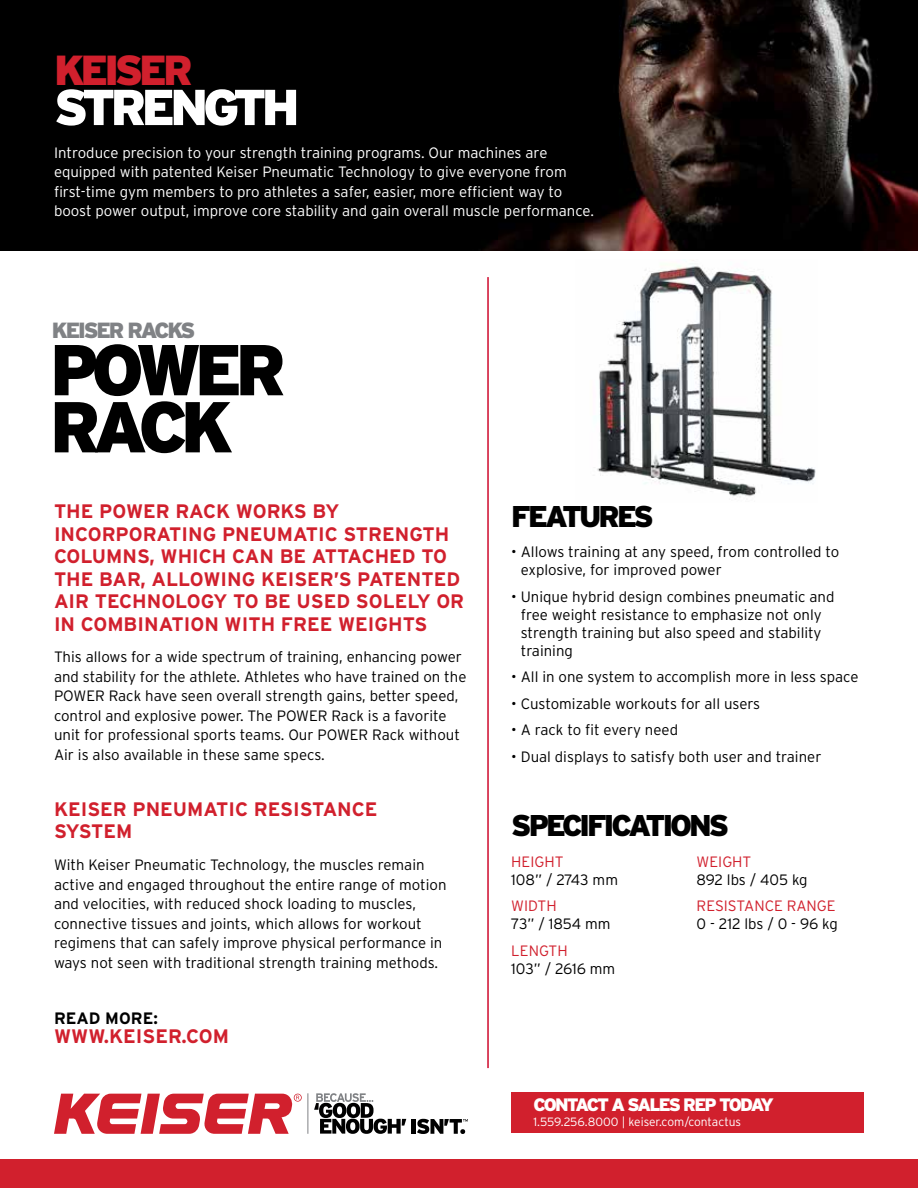
<style>
.page{position:relative;width:918px;height:1188px;background:#fff}
.page>*{position:absolute;margin:0;border:0;box-sizing:border-box;transform-origin:0 0}
.t1{font:900 71.85px/57.2px "Interstate";letter-spacing:-.1em;color:#000}
.t2{font:900 50.4px "Interstate";letter-spacing:-.1em;color:#fff}
.t3{font:900 42px "Interstate";letter-spacing:-.1em;color:#d1202d}
.t4{font:900 30px "Interstate";letter-spacing:-.1em;color:#000}
.t5{font:900 21.9px "Interstate";letter-spacing:-.1em;color:#808285}
.t6{font:700 19.5px/22.5px "Interstate";color:#d1202d}
.t7{font:900 18px "Interstate";letter-spacing:-.115em;color:#fff}
.t8{font:700 16.5px "Interstate";color:#000}
.t9{font:300 15px/19.5px "Interstate";color:#000}
.t10{font:300 15px/19.5px "Interstate";color:#fff}
.t11{font:300 15px "Interstate";color:#d1202d}
.t12{font:300 12px "Interstate";color:#fff}
</style>
<div class="page">
<img style="left:594px;top:260px;width:222px;height:237px">
<div style="left:0;top:0;width:918px;height:251px;background:#000"></div>
<img style="left:483px;top:0;width:435px;height:251px">
<hr style="left:487px;top:277px;width:2px;height:791px;background:#cf0a2c">
<div style="left:511px;top:1092px;width:353px;height:41px;background:#d1202d"></div>
<div style="left:0;top:1160px;width:918px;height:28px;background:#d1202d"></div>
<svg style="left:54px;top:1094px;width:248px;height:40px"></svg>
<svg style="left:314px;top:1093px;width:92px;height:41px"></svg>
<hr style="left:412px;top:1119px;width:4px;height:15px;background:#000">
<hr style="left:308px;top:1093px;width:1px;height:41px;background:#808285">
<svg style="left:417px;top:1119px;width:51px;height:15px"></svg>
<h3 class="t3" style="left:54px;top:46px;width:141px">KEISER</h3>
<h2 class="t2" style="left:54px;top:79px;width:247px">STRENGTH</h2>
<p class="t10" style="left:54px;top:143px;width:541px">Introduce precision to your strength training programs. Our machines are equipped with patented Keiser Pneumatic Technology to give everyone from first-time gym members to pro athletes a safer, easier, more efficient way to boost power output, improve core stability and gain overall muscle performance.</p>
<h3 class="t5" style="left:52px;top:317px;width:145px">KEISER RACKS</h3>
<h1 class="t1" style="left:50px;top:341px;width:238px">POWER<br>RACK</h1>
<h3 class="t6" style="left:54px;top:500px;width:412px">THE POWER RACK WORKS BY<br>INCORPORATING PNEUMATIC STRENGTH<br>COLUMNS, WHICH CAN BE ATTACHED TO<br>THE BAR, ALLOWING KEISER’S PATENTED<br>AIR TECHNOLOGY TO BE USED SOLELY OR<br>IN COMBINATION WITH FREE WEIGHTS</h3>
<p class="t9" style="left:54px;top:647px;width:414px">This allows for a wide spectrum of training, enhancing power and stability for the athlete. Athletes who have trained on the POWER Rack have seen overall strength gains, better speed, control and explosive power. The POWER Rack is a favorite unit for professional sports teams. Our POWER Rack without Air is also available in these same specs.</p>
<h3 class="t6" style="left:54px;top:798px;width:325px">KEISER PNEUMATIC RESISTANCE<br>SYSTEM</h3>
<p class="t9" style="left:54px;top:855px;width:394px">With Keiser Pneumatic Technology, the muscles remain active and engaged throughout the entire range of motion and velocities, with reduced shock loading to muscles, connective tissues and joints, which allows for workout regimens that can safely improve physical performance in ways not seen with traditional strength training methods.</p>
<p class="t8" style="left:54px;top:1009px;width:105px">READ MORE:</p>
<h3 class="t6" style="left:54px;top:1025px;width:177px">WWW.KEISER.COM</h3>
<h3 class="t4" style="left:511px;top:499px;width:144px">FEATURES</h3>
<p class="t9" style="left:521px;top:543px;width:320px;line-height:18px;text-indent:-10px">• Allows training at any speed, from controlled to explosive, for improved power</p>
<p class="t9" style="left:521px;top:587px;width:315px;line-height:18px;text-indent:-10px">• Unique hybrid design combines pneumatic and free weight resistance to emphasize not only strength training but also speed and stability training</p>
<p class="t9" style="left:511px;top:667px;width:349px">• All in one system to accomplish more in less space</p>
<p class="t9" style="left:511px;top:694px;width:250px">• Customizable workouts for all users</p>
<p class="t9" style="left:511px;top:720px;width:168px">• A rack to fit every need</p>
<p class="t9" style="left:511px;top:747px;width:312px">• Dual displays to satisfy both user and trainer</p>
<h3 class="t4" style="left:511px;top:808px;width:219px">SPECIFICATIONS</h3>
<p class="t11" style="left:511px;top:853px;width:54px">HEIGHT</p>
<p class="t9" style="left:511px;top:870px;width:108px">108” / 2743 mm</p>
<p class="t11" style="left:511px;top:898px;width:47px">WIDTH</p>
<p class="t9" style="left:511px;top:914px;width:101px">73” / 1854 mm</p>
<p class="t11" style="left:511px;top:942px;width:58px">LENGTH</p>
<p class="t9" style="left:511px;top:959px;width:105px">103” / 2616 mm</p>
<p class="t11" style="left:697px;top:853px;width:56px">WEIGHT</p>
<p class="t9" style="left:697px;top:870px;width:113px">892 lbs / 405 kg</p>
<p class="t11" style="left:697px;top:898px;width:140px">RESISTANCE RANGE</p>
<p class="t9" style="left:697px;top:914px;width:143px">0 - 212 lbs / 0 - 96 kg</p>
<p class="t7" style="left:534px;top:1095px;width:242px">CONTACT A SALES REP TODAY</p>
<p class="t12" style="left:534px;top:1115px;width:209px">1.559.256.8000 | keiser.com/contactus</p>
</div>
